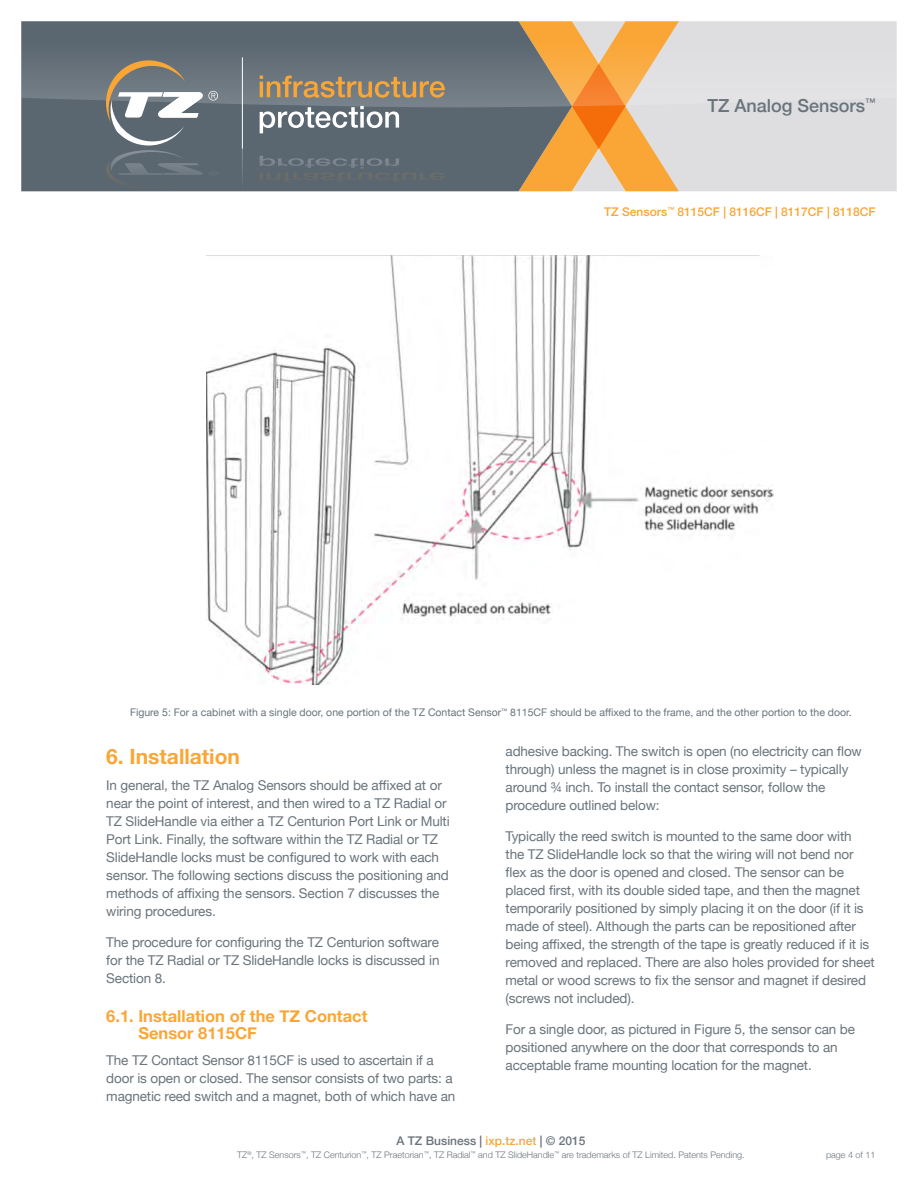
<style>
.page{position:relative;width:918px;height:1188px;background:#fff}
.page>*{position:absolute;margin:0;border:0;box-sizing:border-box;transform-origin:0 0}
.Main_Heading{font:700 21px "Helvetica Neue";color:#faa636}
.t1{font:500 18px "Helvetica Neue";color:#6a747b}
.Sub_Heading{font:700 16.5px/17.2px "Helvetica Neue";color:#faa636}
.body_copy{font:13.5px/18px "Helvetica Neue";letter-spacing:-.01em;color:#69747c}
.t2{font:500 12px "Helvetica Neue";color:#faa636}
.t3{font:500 12px "Helvetica Neue";color:#6a747b}
.diagram_notation{font:10.5px "Helvetica Neue";color:#69747c}
.t4{font:300 9px "Helvetica Neue";color:#6a747b}
.s1{color:#faa636}
</style>
<div class="page">
<div style="left:21px;top:107px;width:498px;height:84px;background:#5a6670"></div>
<div style="left:679px;top:107px;width:218px;height:84px;background:#dedee1"></div>
<svg style="left:21px;top:21px;width:876px;height:86px;background:#90979e"></svg>
<hr style="left:242px;top:57px;width:1px;height:92px;background:#fff">
<svg style="left:260px;top:76px;width:185px;height:22px;background:#a08966"></svg>
<svg style="left:260px;top:106px;width:139px;height:27px"></svg>
<svg style="left:519px;top:21px;width:160px;height:170px;background:#d9a86c"></svg>
<hr style="left:242px;top:149px;width:1px;height:42px;background:#fff">
<svg style="left:106px;top:60px;width:112px;height:130px;background:#797f83"></svg>
<svg style="left:260px;top:156px;width:185px;height:27px;background:#5f6a72"></svg>
<img style="left:207px;top:256px;width:566px;height:429px">
<h2 class="t1" style="left:708px;top:91px;width:170px">TZ Analog Sensors<sup>™</sup></h2>
<p class="t2" style="left:604px;top:202px;width:273px">TZ Sensors<sup>™</sup> 8115CF | 8116CF | 8117CF | 8118CF</p>
<p class="diagram_notation" style="left:130px;top:705px;width:723px">Figure 5: For a cabinet with a single door, one portion of the TZ Contact Sensor<sup>™</sup> 8115CF should be affixed to the frame, and the other portion to the door.</p>
<p class="Main_Heading" style="left:106px;top:740px;width:135px">6. Installation</p>
<p class="body_copy" style="left:106px;top:777px;width:345px">In general, the TZ Analog Sensors should be affixed at or near the point of interest, and then wired to a TZ Radial or TZ SlideHandle via either a TZ Centurion Port Link or Multi Port Link. Finally, the software within the TZ Radial or TZ SlideHandle locks must be configured to work with each sensor. The following sections discuss the positioning and methods of affixing the sensors. Section 7 discusses the wiring procedures.</p>
<p class="body_copy" style="left:106px;top:934px;width:335px;text-align:justify">The procedure for configuring the TZ Centurion software for the TZ Radial or TZ SlideHandle locks is discussed in Section 8.</p>
<p class="Sub_Heading" style="left:138px;top:1008px;width:231px;text-indent:-32px">6.1. Installation of the TZ Contact<br>Sensor 8115CF</p>
<p class="body_copy" style="left:106px;top:1052px;width:351px">The TZ Contact Sensor 8115CF is used to ascertain if a door is open or closed. The sensor consists of two parts: a magnetic reed switch and a magnet, both of which have an</p>
<p class="body_copy" style="left:506px;top:743px;width:358px">adhesive backing. The switch is open (no electricity can flow through) unless the magnet is in close proximity – typically around ¾ inch. To install the contact sensor, follow the procedure outlined below:</p>
<p class="body_copy" style="left:506px;top:828px;width:371px">Typically the reed switch is mounted to the same door with<br>the TZ SlideHandle lock so that the wiring will not bend nor flex as the door is opened and closed. The sensor can be placed first, with its double sided tape, and then the magnet temporarily positioned by simply placing it on the door (if it is made of steel). Although the parts can be repositioned after being affixed, the strength of the tape is greatly reduced if it is removed and replaced. There are also holes provided for sheet metal or wood screws to fix the sensor and magnet if desired (screws not included).</p>
<p class="body_copy" style="left:506px;top:1021px;width:351px">For a single door, as pictured in Figure 5, the sensor can be positioned anywhere on the door that corresponds to an acceptable frame mounting location for the magnet.</p>
<p class="t3" style="left:396px;top:1131px;width:191px">A TZ Business | <span class="s1">ixp.tz.net</span> | © 2015</p>
<p class="t4" style="left:237px;top:1148px;width:509px">TZ<sup>®</sup>, TZ Sensors<sup>™</sup>, TZ Centurion<sup>™</sup>, TZ Praetorian<sup>™</sup>, TZ Radial<sup>™</sup> and TZ SlideHandle<sup>™</sup> are trademarks of TZ Limited. Patents Pending.</p>
<p class="t4" style="left:826px;top:1148px;width:51px">page 4 of 11</p>
</div>
